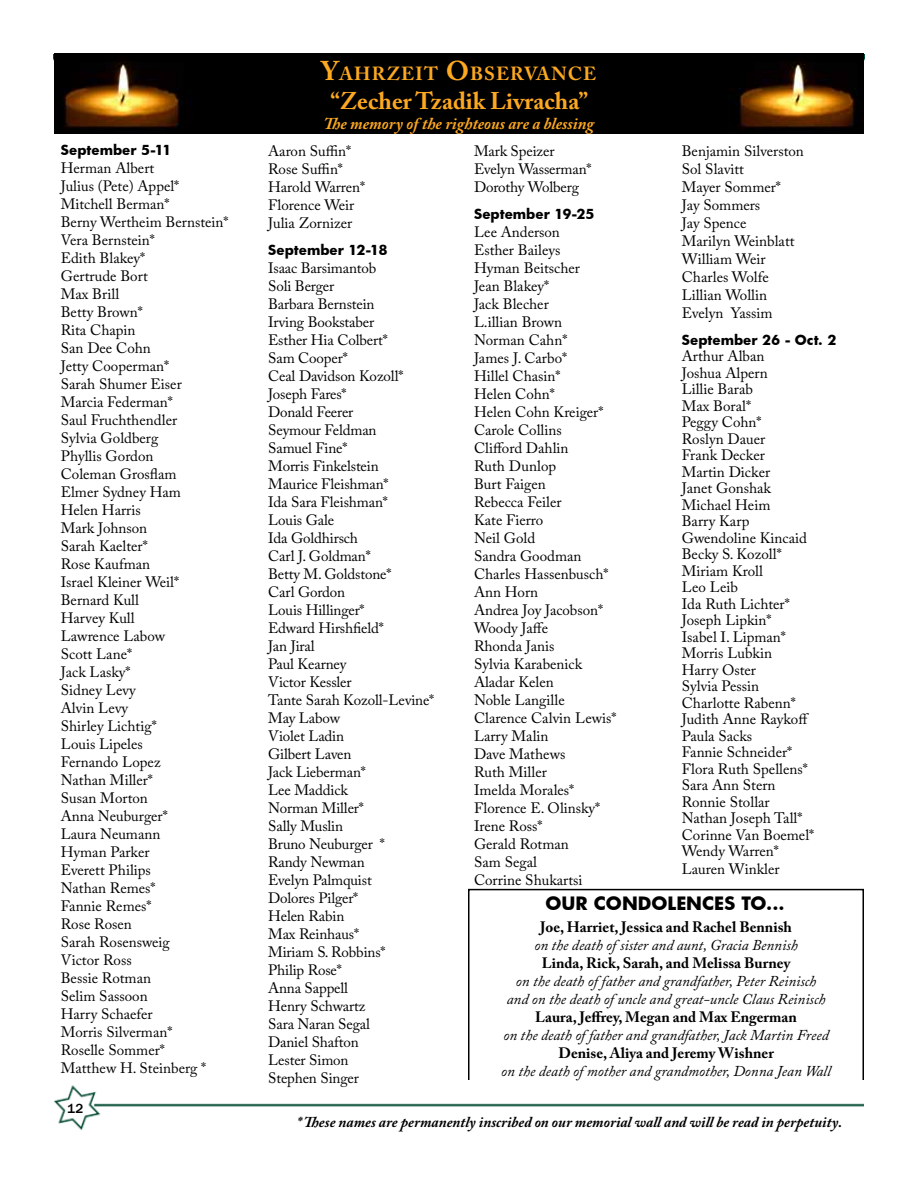
<style>
.page{position:relative;width:918px;height:1188px;background:#fff}
.page>*{position:absolute;margin:0;border:0;box-sizing:border-box;transform-origin:0 0}
.t1{font:700 24px "Adobe Caslon Pro";color:#fca821}
.t2{font:700 18.9px "Adobe Caslon Pro";letter-spacing:.055em;color:#fca821}
.t3{font:700 18px "Futura";color:#000}
.t4{font:italic 700 16.5px "Adobe Caslon Pro";color:#fca821}
.t5{font:15px/18px "Adobe Caslon Pro";color:#000}
.t6{font:italic 15px/18px "Adobe Caslon Pro";color:#000;text-align:center}
.t7{font:700 15px "Adobe Caslon Pro";color:#000}
.t8{font:italic 700 15px "Adobe Caslon Pro";color:#000}
.t9{font:700 13.5px "Futura";color:#000}
.t10{font:500 13.5px "Franklin Gothic";color:#000}
.s1{font-size:27px}
</style>
<div class="page">
<div style="left:468px;top:889px;width:396px;height:194px;border:2px solid #000"></div>
<img style="left:54px;top:1080px;width:810px;height:51px">
<img style="left:54px;top:54px;width:810px;height:80px">
<p class="t9" style="left:61px;top:140px;width:112px">September 5-11</p>
<p class="t5" style="left:61px;top:159px;width:169px">Herman Albert<br>Julius (Pete) Appel*<br>Mitchell Berman*<br>Berny Wertheim Bernstein*<br>Vera Bernstein*<br>Edith Blakey*<br>Gertrude Bort<br>Max Brill<br>Betty Brown*<br>Rita Chapin<br>San Dee Cohn<br>Jetty Cooperman*<br>Sarah Shumer Eiser<br>Marcia Federman*<br>Saul Fruchthendler<br>Sylvia Goldberg<br>Phyllis Gordon<br>Coleman Grosflam<br>Elmer Sydney Ham<br>Helen Harris<br>Mark Johnson<br>Sarah Kaelter*<br>Rose Kaufman<br>Israel Kleiner Weil*<br>Bernard Kull<br>Harvey Kull<br>Lawrence Labow<br>Scott Lane*<br>Jack Lasky*<br>Sidney Levy<br>Alvin Levy<br>Shirley Lichtig*<br>Louis Lipeles<br>Fernando Lopez<br>Nathan Miller*<br>Susan Morton<br>Anna Neuburger*<br>Laura Neumann<br>Hyman Parker<br>Everett Philips<br>Nathan Remes*<br>Fannie Remes*<br>Rose Rosen<br>Sarah Rosensweig<br>Victor Ross<br>Bessie Rotman<br>Selim Sassoon<br>Harry Schaefer<br>Morris Silverman*<br>Roselle Sommer*<br>Matthew H. Steinberg *</p>
<p class="t10" style="left:67px;top:1100px;width:17px">12</p>
<p class="t2" style="left:322px;top:63px;width:276px"><span class="s1">Y</span>AHRZEIT <span class="s1">O</span>BSERVANCE</p>
<h1 class="t1" style="left:331px;top:87px;width:259px">“Zecher Tzadik Livracha”</h1>
<p class="t4" style="left:324px;top:113px;width:272px">The memory of the righteous are a blessing</p>
<p class="t5" style="left:268px;top:142px;width:99px">Aaron Suffin*<br>Rose Suffin*<br>Harold Warren*<br>Florence Weir<br>Julia Zornizer</p>
<p class="t9" style="left:268px;top:240px;width:121px">September 12-18</p>
<p class="t5" style="left:268px;top:259px;width:168px">Isaac Barsimantob<br>Soli Berger<br>Barbara Bernstein<br>Irving Bookstaber<br>Esther Hia Colbert*<br>Sam Cooper*<br>Ceal Davidson Kozoll*<br>Joseph Fares*<br>Donald Feerer<br>Seymour Feldman<br>Samuel Fine*<br>Morris Finkelstein<br>Maurice Fleishman*<br>Ida Sara Fleishman*<br>Louis Gale<br>Ida Goldhirsch<br>Carl J. Goldman*<br>Betty M. Goldstone*<br>Carl Gordon<br>Louis Hillinger*<br>Edward Hirshfield*<br>Jan Jiral<br>Paul Kearney<br>Victor Kessler<br>Tante Sarah Kozoll-Levine*<br>May Labow<br>Violet Ladin<br>Gilbert Laven<br>Jack Lieberman*<br>Lee Maddick<br>Norman Miller*<br>Sally Muslin<br>Bruno Neuburger *<br>Randy Newman<br>Evelyn Palmquist<br>Dolores Pilger*<br>Helen Rabin<br>Max Reinhaus*<br>Miriam S. Robbins*<br>Philip Rose*<br>Anna Sappell<br>Henry Schwartz<br>Sara Naran Segal<br>Daniel Shafton<br>Lester Simon<br>Stephen Singer</p>
<p class="t5" style="left:474px;top:142px;width:119px">Mark Speizer<br>Evelyn Wasserman*<br>Dorothy Wolberg</p>
<p class="t9" style="left:474px;top:204px;width:122px">September 19-25</p>
<p class="t5" style="left:474px;top:223px;width:144px">Lee Anderson<br>Esther Baileys<br>Hyman Beitscher<br>Jean Blakey*<br>Jack Blecher<br>L.illian Brown<br>Norman Cahn*<br>James J. Carbo*<br>Hillel Chasin*<br>Helen Cohn*<br>Helen Cohn Kreiger*<br>Carole Collins<br>Clifford Dahlin<br>Ruth Dunlop<br>Burt Faigen<br>Rebecca Feiler<br>Kate Fierro<br>Neil Gold<br>Sandra Goodman<br>Charles Hassenbusch*<br>Ann Horn<br>Andrea Joy Jacobson*<br>Woody Jaffe<br>Rhonda Janis<br>Sylvia Karabenick<br>Aladar Kelen<br>Noble Langille<br>Clarence Calvin Lewis*<br>Larry Malin<br>Dave Mathews<br>Ruth Miller<br>Imelda Morales*<br>Florence E. Olinsky*<br>Irene Ross*<br>Gerald Rotman<br>Sam Segal<br>Corrine Shukartsi</p>
<p class="t5" style="left:682px;top:142px;width:124px">Benjamin Silverston<br>Sol Slavitt<br>Mayer Sommer*<br>Jay Sommers<br>Jay Spence<br>Marilyn Weinblatt<br>William Weir<br>Charles Wolfe<br>Lillian Wollin<br>Evelyn Yassim</p>
<p class="t9" style="left:682px;top:330px;width:157px">September 26 - Oct. 2</p>
<p class="t5" style="left:682px;top:348px;width:134px;line-height:16.5px">Arthur Alban<br>Joshua Alpern<br>Lillie Barab<br>Max Boral*<br>Peggy Cohn*<br>Roslyn Dauer<br>Frank Decker<br>Martin Dicker<br>Janet Gonshak<br>Michael Heim<br>Barry Karp<br>Gwendoline Kincaid<br>Becky S. Kozoll*<br>Miriam Kroll<br>Leo Leib<br>Ida Ruth Lichter*<br>Joseph Lipkin*<br>Isabel I. Lipman*<br>Morris Lubkin<br>Harry Oster<br>Sylvia Pessin<br>Charlotte Rabenn*<br>Judith Anne Raykoff<br>Paula Sacks<br>Fannie Schneider*<br>Flora Ruth Spellens*<br>Sara Ann Stern<br>Ronnie Stollar<br>Nathan Joseph Tall*<br>Corinne Van Boemel*<br>Wendy Warren*</p>
<p class="t5" style="left:682px;top:860px;width:99px">Lauren Winkler</p>
<p class="t3" style="left:546px;top:890px;width:241px">OUR CONDOLENCES TO...</p>
<p class="t7" style="left:540px;top:918px;width:253px">Joe, Harriet, Jessica and Rachel Bennish</p>
<p class="t6" style="left:534px;top:936px;width:265px">on the death of sister and aunt, Gracia Bennish</p>
<p class="t7" style="left:542px;top:954px;width:250px">Linda, Rick, Sarah, and Melissa Burney</p>
<p class="t6" style="left:507px;top:972px;width:320px">on the death of father and grandfather, Peter Reinisch and on the death of uncle and great-uncle Claus Reinisch</p>
<p class="t7" style="left:535px;top:1008px;width:263px">Laura, Jeffrey, Megan and Max Engerman</p>
<p class="t6" style="left:503px;top:1026px;width:327px">on the death of father and grandfather, Jack Martin Freed</p>
<p class="t7" style="left:558px;top:1044px;width:217px">Denise, Aliya and Jeremy Wishner</p>
<p class="t6" style="left:501px;top:1062px;width:331px">on the death of mother and grandmother, Donna Jean Wall</p>
<p class="t8" style="left:297px;top:1113px;width:547px">* These names are permanently inscribed on our memorial wall and will be read in perpetuity.</p>
</div>
